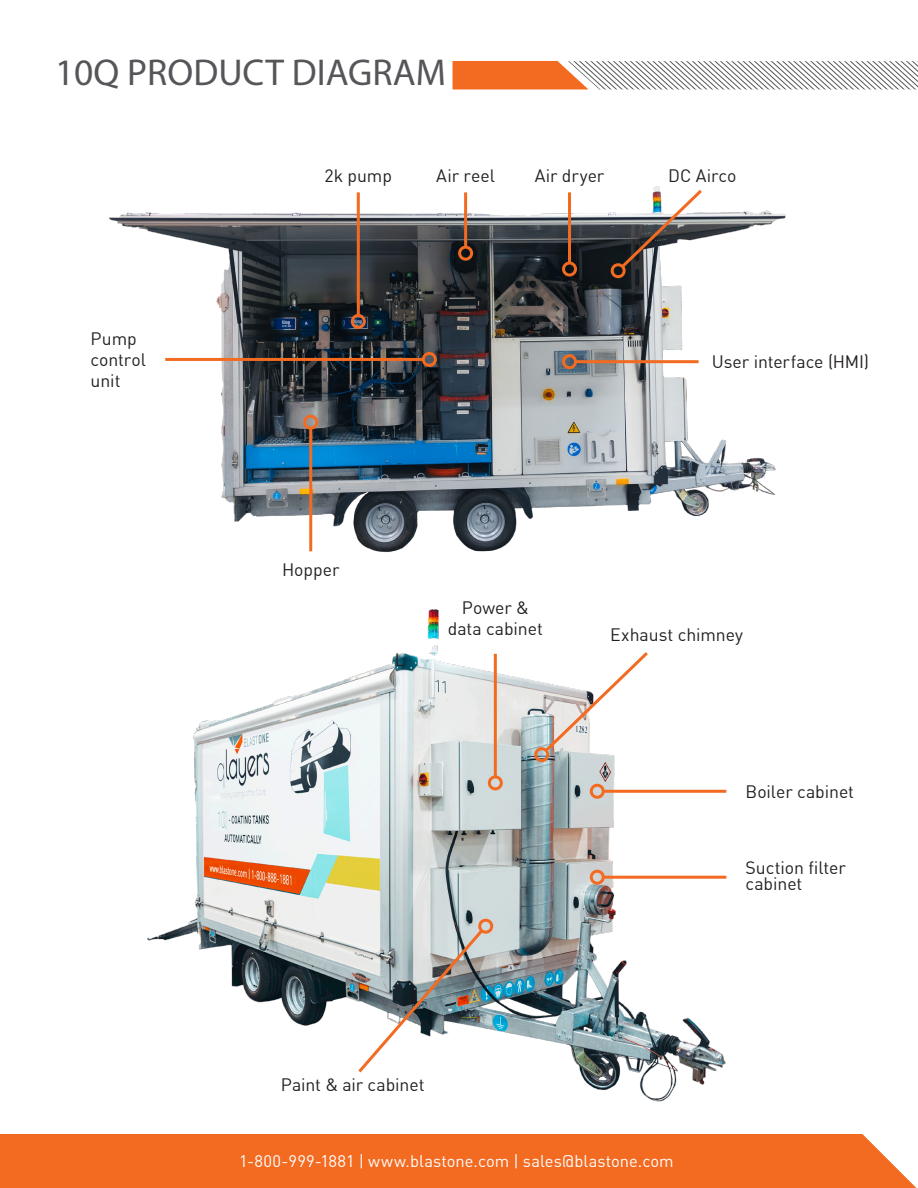
<style>
.page{position:relative;width:918px;height:1188px;background:#fff}
.page>*{position:absolute;margin:0;border:0;box-sizing:border-box;transform-origin:0 0}
.t1{font:37.5px "Myriad Pro";color:#55565a}
.Paragraph{font:17.7px/20.7px "DIN Offc";letter-spacing:-.005em;color:#231f20}
.Paragraph-2{font:16.5px "DIN Offc";color:#fff}
</style>
<div class="page">
<img style="left:109px;top:186px;width:677px;height:366px">
<img style="left:147px;top:609px;width:580px;height:493px">
<div style="left:0;top:1134px;width:916px;height:54px;background:#f36b21"></div>
<svg style="left:453px;top:61px;width:465px;height:28px"></svg>
<svg style="left:531px;top:649px;width:120px;height:117px"></svg>
<svg style="left:607px;top:187px;width:98px;height:95px"></svg>
<hr style="left:494px;top:654px;width:3px;height:123px;background:#f36a21">
<div style="left:488px;top:775px;width:15px;height:15px;border:3px solid #f36a21;border-radius:50%"></div>
<hr style="left:568px;top:192px;width:3px;height:71px;background:#f36a21">
<div style="left:562px;top:262px;width:15px;height:15px;border:3px solid #f36a21;border-radius:50%"></div>
<hr style="left:464px;top:192px;width:3px;height:55px;background:#f36a21">
<div style="left:458px;top:246px;width:15px;height:15px;border:3px solid #f36a21;border-radius:50%"></div>
<hr style="left:357px;top:192px;width:3px;height:123px;background:#f36a21">
<div style="left:351px;top:314px;width:15px;height:15px;border:3px solid #f36a21;border-radius:50%"></div>
<hr style="left:309px;top:428px;width:3px;height:123px;background:#f36a21">
<div style="left:303px;top:415px;width:15px;height:15px;border:3px solid #f36a21;border-radius:50%"></div>
<hr style="left:603px;top:790px;width:123px;height:3px;background:#f36a21">
<div style="left:590px;top:784px;width:15px;height:15px;border:3px solid #f36a21;border-radius:50%"></div>
<hr style="left:576px;top:360px;width:123px;height:3px;background:#f36a21">
<div style="left:562px;top:354px;width:15px;height:15px;border:3px solid #f36a21;border-radius:50%"></div>
<hr style="left:165px;top:358px;width:258px;height:3px;background:#f36a21">
<div style="left:422px;top:352px;width:15px;height:15px;border:3px solid #f36a21;border-radius:50%"></div>
<hr style="left:603px;top:876px;width:123px;height:3px;background:#f36a21">
<div style="left:590px;top:870px;width:15px;height:15px;border:3px solid #f36a21;border-radius:50%"></div>
<svg style="left:355px;top:915px;width:142px;height:161px"></svg>
<p class="t1" style="left:55px;top:49px;width:392px">10Q PRODUCT DIAGRAM</p>
<p class="Paragraph" style="left:91px;top:329px;width:57px">Pump control unit</p>
<p class="Paragraph" style="left:325px;top:165px;width:69px">2k pump</p>
<p class="Paragraph" style="left:436px;top:165px;width:60px">Air reel</p>
<p class="Paragraph" style="left:535px;top:165px;width:71px">Air dryer</p>
<p class="Paragraph" style="left:668px;top:165px;width:70px">DC Airco</p>
<p class="Paragraph" style="left:712px;top:352px;width:159px">User interface (HMI)</p>
<p class="Paragraph" style="left:282px;top:559px;width:59px">Hopper</p>
<p class="Paragraph" style="left:395px;top:649px;width:12px">L</p>
<p class="Paragraph" style="left:448px;top:597px;width:97px;text-align:center">Power &amp; data cabinet</p>
<p class="Paragraph" style="left:610px;top:625px;width:134px">Exhaust chimney</p>
<p class="Paragraph" style="left:746px;top:781px;width:110px">Boiler cabinet</p>
<p class="Paragraph" style="left:746px;top:859px;width:102px;line-height:16.5px">Suction filter cabinet</p>
<p class="Paragraph" style="left:281px;top:1075px;width:145px">Paint &amp; air cabinet</p>
<p class="Paragraph-2" style="left:239px;top:1150px;width:436px">1-800-999-1881 | www.blastone.com | sales@blastone.com</p>
</div>
